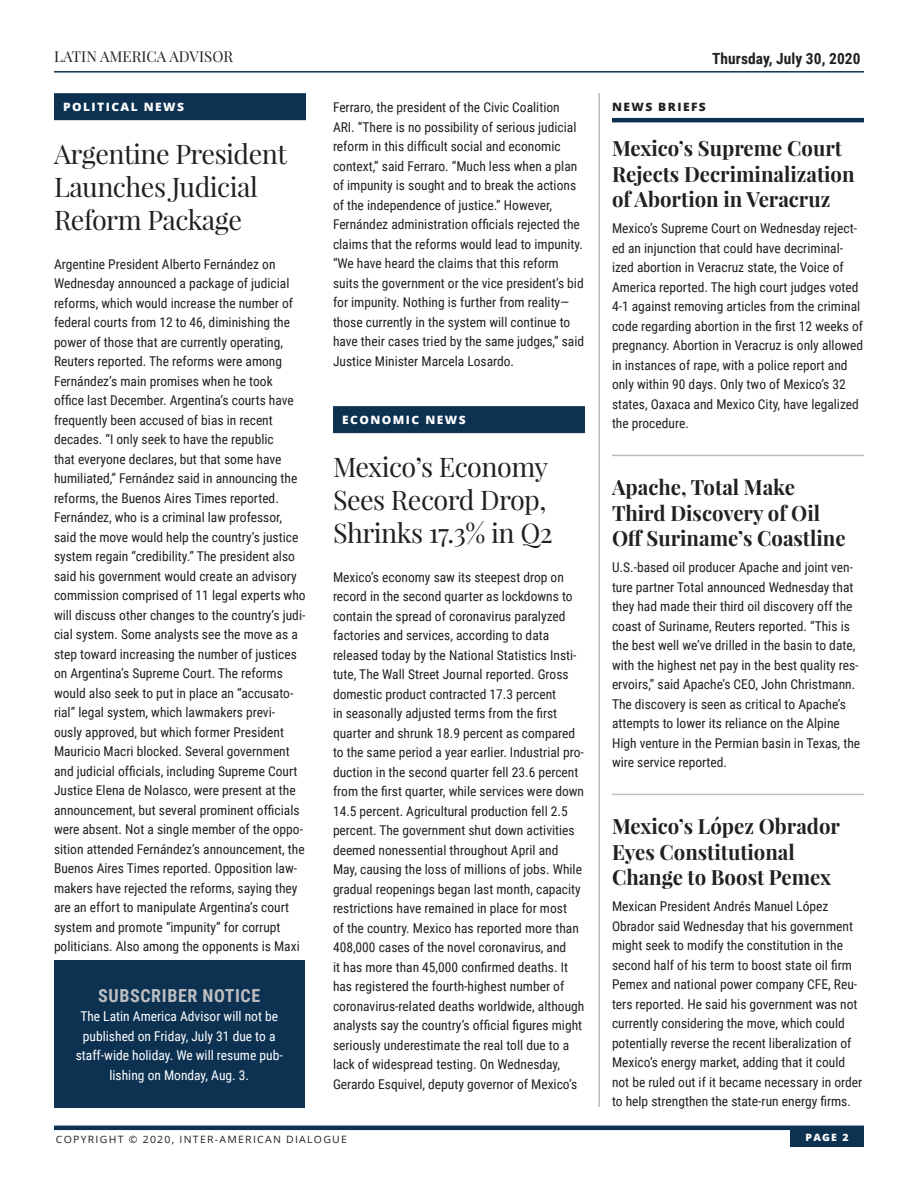
<style>
.page{position:relative;width:918px;height:1188px;background:#fff}
.page>*{position:absolute;margin:0;border:0;box-sizing:border-box;transform-origin:0 0}
.Subhead_18pt{font:27px/33px "Playfair Display";letter-spacing:-.02em;color:#231f20}
.Subhead-_14pt_-_BOLD{font:700 21px/25.5px "Playfair Display";color:#231f20}
.News_Briefs__Subhea{font:700 21px/25.5px "Playfair Display";color:#231f20}
.Correction_Title{font:700 18px "Roboto Condensed";letter-spacing:.035em;color:#bcbdc0}
.t1{font:700 15.3px "Roboto Condensed";letter-spacing:.005em;color:#231f20}
.t2{font:15px "Playfair Display";letter-spacing:.005em;color:#231f20}
.Subhead_18pt-2{font:13.5px/19.5px "Roboto Condensed";color:#231f20}
.News_Briefs__Subhea-2{font:13.5px/19.5px "Roboto Condensed";color:#231f20}
.Subhead-_14pt_-_BOLD-2{font:13.5px/19.5px "Roboto Condensed";color:#231f20}
.News_Briefs__Body_T{font:13.5px/19.5px "Roboto Condensed";color:#231f20}
.Correction_Body_Text{font:13.5px/19.5px "Roboto Condensed";color:#fff;text-align:center}
.Sections_-_with_Blue{font:800 11.55px "Open Sans";letter-spacing:.12em;color:#fff;scale:1.04 1}
.News_Briefs__Title{font:800 11.55px "Open Sans";letter-spacing:.12em;color:#231f20;scale:1.04 1}
.t3{font:10.05px "Open Sans";letter-spacing:.12em;color:#231f20;scale:1.04 1}
.t4{font:800 10.05px "Open Sans";color:#fff;scale:1.04 1}
</style>
<div class="page">
<hr style="left:54px;top:1126px;width:810px;height:4px;background:#0c3151">
<div style="left:790px;top:1129px;width:74px;height:18px;background:#0c3151"></div>
<hr style="left:54px;top:71px;width:810px;height:2px;background:#0c3151">
<hr style="left:612px;top:118px;width:252px;height:4px;background:#0c3151">
<hr style="left:612px;top:455px;width:252px;height:1px;background:#bcbdc0">
<hr style="left:612px;top:794px;width:252px;height:1px;background:#bcbdc0">
<div style="left:54px;top:93px;width:252px;height:27px;background:#0c3151"></div>
<div style="left:333px;top:406px;width:252px;height:27px;background:#0c3151"></div>
<hr style="left:598px;top:93px;width:2px;height:1014px;background:#bcbdc0">
<div style="left:54px;top:960px;width:250px;height:147px;background:#0c3151"></div>
<p class="t2" style="left:54px;top:47px;width:181px">LATIN AMERICA ADVISOR</p>
<p class="Sections_-_with_Blue" style="left:63px;top:98px;width:118px">POLITICAL NEWS</p>
<p class="Subhead_18pt" style="left:54px;top:137px;width:234px">Argentine President<br>Launches Judicial<br>Reform Package</p>
<p class="Subhead_18pt-2" style="left:54px;top:254px;width:253px">Argentine President Alberto Fernández on Wednesday announced a package of judicial reforms, which would increase the number of federal courts from 12 to 46, diminishing the power of those that are currently operating, Reuters reported. The reforms were among Fernández’s main promises when he took office last December. Argentina’s courts have frequently been accused of bias in recent decades. “I only seek to have the republic<br>that everyone declares, but that some have humiliated,” Fernández said in announcing the reforms, the Buenos Aires Times reported.<br>Fernández, who is a criminal law professor, said the move would help the country’s justice system regain “credibility.” The president also said his government would create an advisory commission comprised of 11 legal experts who will discuss other changes to the country’s judi&shy;cial system. Some analysts see the move as a step toward increasing the number of justices on Argentina’s Supreme Court. The reforms would also seek to put in place an “accusato&shy;rial” legal system, which lawmakers previ&shy;ously approved, but which former President Mauricio Macri blocked. Several government and judicial officials, including Supreme Court Justice Elena de Nolasco, were present at the announcement, but several prominent officials were absent. Not a single member of the oppo&shy;sition attended Fernández’s announcement, the Buenos Aires Times reported. Opposition law&shy;makers have rejected the reforms, saying they are an effort to manipulate Argentina’s court system and promote “impunity” for corrupt politicians. Also among the opponents is Maxi</p>
<p class="Correction_Title" style="left:98px;top:983px;width:164px">SUBSCRIBER NOTICE</p>
<p class="Correction_Body_Text" style="left:76px;top:1006px;width:208px">The Latin America Advisor will not be published on Friday, July 31 due to a staff-wide holiday. We will resume pub&shy;lishing on Monday, Aug. 3.</p>
<p class="Subhead_18pt-2" style="left:333px;top:97px;width:253px">Ferraro, the president of the Civic Coalition ARI. “There is no possibility of serious judicial reform in this difficult social and economic context,” said Ferraro. “Much less when a plan of impunity is sought and to break the actions of the independence of justice.” However, Fernández administration officials rejected the claims that the reforms would lead to impunity. “We have heard the claims that this reform suits the government or the vice president’s bid for impunity. Nothing is further from reality— those currently in the system will continue to have their cases tried by the same judges,” said Justice Minister Marcela Losardo.</p>
<p class="Sections_-_with_Blue" style="left:342px;top:411px;width:120px">ECONOMIC NEWS</p>
<p class="Subhead_18pt" style="left:333px;top:450px;width:221px">Mexico’s Economy<br>Sees Record Drop,<br>Shrinks 17.3% in Q2</p>
<p class="Subhead_18pt-2" style="left:333px;top:567px;width:253px">Mexico’s economy saw its steepest drop on record in the second quarter as lockdowns to contain the spread of coronavirus paralyzed factories and services, according to data released today by the National Statistics Insti&shy;tute, The Wall Street Journal reported. Gross domestic product contracted 17.3 percent<br>in seasonally adjusted terms from the first quarter and shrunk 18.9 percent as compared to the same period a year earlier. Industrial pro&shy;duction in the second quarter fell 23.6 percent from the first quarter, while services were down 14.5 percent. Agricultural production fell 2.5 percent. The government shut down activities deemed nonessential throughout April and May, causing the loss of millions of jobs. While gradual reopenings began last month, capacity restrictions have remained in place for most<br>of the country. Mexico has reported more than 408,000 cases of the novel coronavirus, and<br>it has more than 45,000 confirmed deaths. It has registered the fourth-highest number of coronavirus-related deaths worldwide, although analysts say the country’s official figures might seriously underestimate the real toll due to a lack of widespread testing. On Wednesday, Gerardo Esquivel, deputy governor of Mexico’s</p>
<p class="t1" style="left:712px;top:47px;width:150px">Thursday, July 30, 2020</p>
<p class="News_Briefs__Title" style="left:612px;top:98px;width:92px">NEWS BRIEFS</p>
<p class="Subhead-_14pt_-_BOLD" style="left:612px;top:135px;width:244px">Mexico’s Supreme Court<br>Rejects Decriminalization of Abortion in Veracruz</p>
<p class="News_Briefs__Body_T" style="left:612px;top:218px;width:253px">Mexico’s Supreme Court on Wednesday reject&shy;ed an injunction that could have decriminal&shy;ized abortion in Veracruz state, the Voice of America reported. The high court judges voted 4-1 against removing articles from the criminal code regarding abortion in the first 12 weeks of pregnancy. Abortion in Veracruz is only allowed in instances of rape, with a police report and only within 90 days. Only two of Mexico’s 32 states, Oaxaca and Mexico City, have legalized the procedure.</p>
<p class="Subhead-_14pt_-_BOLD" style="left:612px;top:474px;width:235px">Apache, Total Make<br>Third Discovery of Oil<br>Off Suriname’s Coastline</p>
<p class="Subhead-_14pt_-_BOLD-2" style="left:612px;top:557px;width:250px">U.S.-based oil producer Apache and joint ven&shy;ture partner Total announced Wednesday that they had made their third oil discovery off the coast of Suriname, Reuters reported. “This is the best well we’ve drilled in the basin to date, with the highest net pay in the best quality res&shy;ervoirs,” said Apache’s CEO, John Christmann.<br>The discovery is seen as critical to Apache’s attempts to lower its reliance on the Alpine High venture in the Permian basin in Texas, the wire service reported.</p>
<p class="News_Briefs__Subhea" style="left:612px;top:813px;width:230px">Mexico’s López Obrador<br>Eyes Constitutional<br>Change to Boost Pemex</p>
<p class="News_Briefs__Subhea-2" style="left:612px;top:896px;width:252px">Mexican President Andrés Manuel López Obrador said Wednesday that his government might seek to modify the constitution in the second half of his term to boost state oil firm Pemex and national power company CFE, Reu&shy;ters reported. He said his government was not currently considering the move, which could potentially reverse the recent liberalization of Mexico’s energy market, adding that it could not be ruled out if it became necessary in order to help strengthen the state-run energy firms.</p>
<p class="t3" style="left:56px;top:1132px;width:281px">COPYRIGHT © 2020, INTER-AMERICAN DIALOGUE</p>
<p class="t4" style="left:806px;top:1129px;width:43px">PAGE 2</p>
</div>
